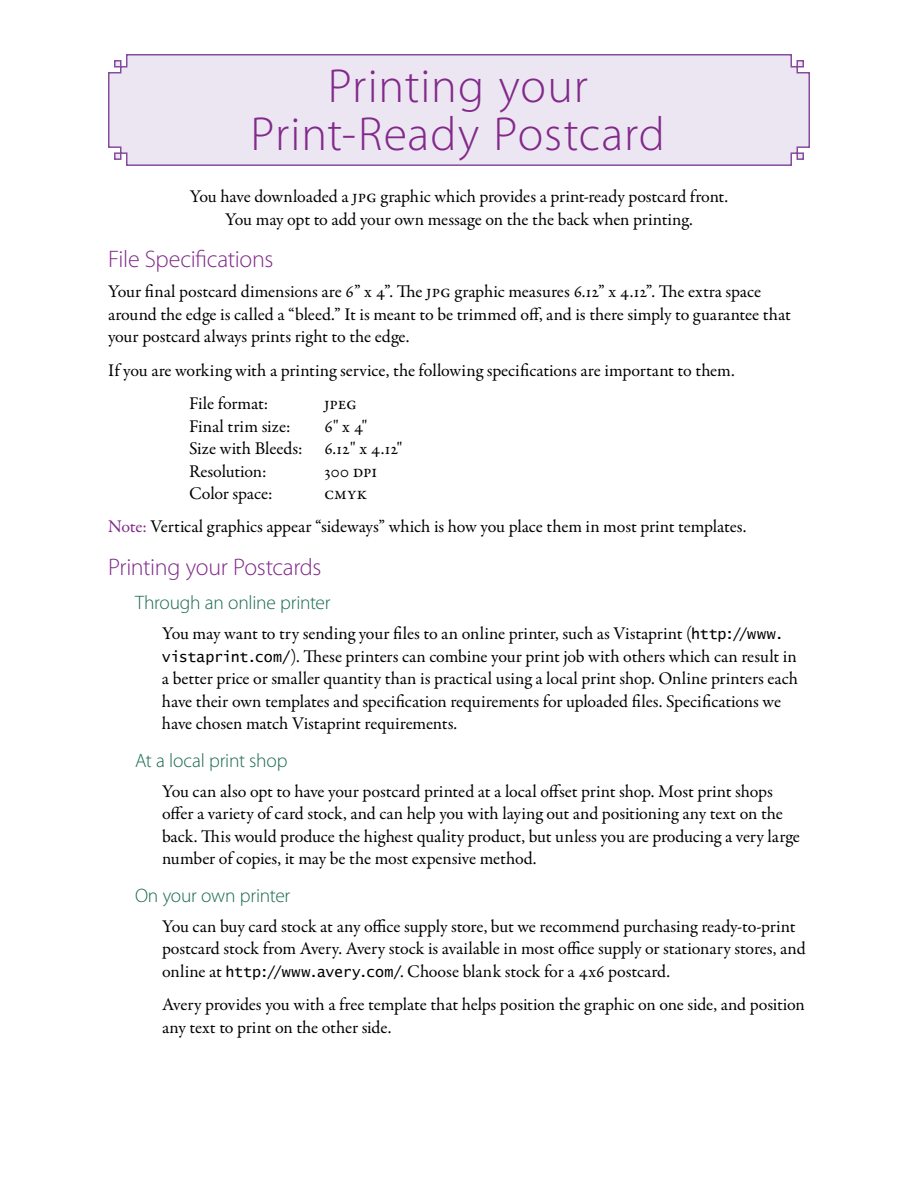
<style>
.page{position:relative;width:918px;height:1188px;background:#fff}
.page>*{position:absolute;margin:0;border:0;box-sizing:border-box;transform-origin:0 0}
.t1{font:300 48px/48px "Myriad Pro";letter-spacing:.02em;color:#822a8a;text-align:center}
.t2{font:300 24px "Myriad Pro";letter-spacing:-.015em;color:#822a8a}
.t3{font:300 19.5px "Myriad Pro";letter-spacing:-.015em;color:#1b6953}
.t4{font:18px/22.5px "Garamond Premr Pro";letter-spacing:-.005em;color:#000}
.s1{color:#822a8a}
.s2{font-family:"Lucida Console";font-size:15px}
</style>
<div class="page">
<div style="left:108px;top:54px;width:702px;height:112px;background:#ece6f3"></div>
<h1 class="t1" style="left:251px;top:62px;width:416px">Printing your<br>Print-Ready Postcard</h1>
<p class="t4" style="left:190px;top:186px;width:540px;text-align:center">You have downloaded a jpg graphic which provides a print-ready postcard front.<br>You may opt to add your own message on the the back when printing.</p>
<h2 class="t2" style="left:108px;top:245px;width:167px">File Specifications</h2>
<p class="t4" style="left:108px;top:281px;width:684px">Your final postcard dimensions are 6” x 4”. The jpg graphic measures 6.12” x 4.12”. The extra space around the edge is called a “bleed.” It is meant to be trimmed off, and is there simply to guarantee that your postcard always prints right to the edge.</p>
<p class="t4" style="left:189px;top:354px;width:547px;line-height:33.3px;text-indent:-81px">If you are working with a printing service, the following specifications are important to them.<br>File format:</p>
<p class="t4" style="left:324px;top:393px;width:35px">jpeg</p>
<p class="t4" style="left:189px;top:415px;width:103px">Final trim size:</p>
<p class="t4" style="left:189px;top:415px;width:215px;text-indent:135px">6" x 4"<br>Size with Bleeds: 6.12" x 4.12"<br>Resolution:</p>
<p class="t4" style="left:324px;top:460px;width:55px">300 dpi</p>
<p class="t4" style="left:189px;top:483px;width:85px">Color space:</p>
<p class="t4" style="left:108px;top:477px;width:640px;line-height:33.3px;text-indent:216px">cmyk<br><span class="s1">Note:</span> Vertical graphics appear “sideways” which is how you place them in most print templates.</p>
<h2 class="t2" style="left:108px;top:553px;width:215px">Printing your Postcards</h2>
<p class="t3" style="left:135px;top:591px;width:197px">Through an online printer</p>
<p class="t4" style="left:162px;top:623px;width:637px">You may want to try sending your files to an online printer, such as Vistaprint (<span class="s2">http://www. vistaprint.com/</span>). These printers can combine your print job with others which can result in a better price or smaller quantity than is practical using a local print shop. Online printers each have their own templates and specification requirements for uploaded files. Specifications we have chosen match Vistaprint requirements.</p>
<p class="t3" style="left:135px;top:749px;width:154px">At a local print shop</p>
<p class="t4" style="left:162px;top:780px;width:639px">You can also opt to have your postcard printed at a local offset print shop. Most print shops offer a variety of card stock, and can help you with laying out and positioning any text on the back. This would produce the highest quality product, but unless you are producing a very large number of copies, it may be the most expensive method.</p>
<p class="t3" style="left:135px;top:884px;width:157px">On your own printer</p>
<p class="t4" style="left:162px;top:915px;width:645px">You can buy card stock at any office supply store, but we recommend purchasing ready-to-print postcard stock from Avery. Avery stock is available in most office supply or stationary stores, and online at <span class="s2">http://www.avery.com/</span>. Choose blank stock for a 4x6 postcard.</p>
<p class="t4" style="left:162px;top:994px;width:645px">Avery provides you with a free template that helps position the graphic on one side, and position any text to print on the other side.</p>
</div>
